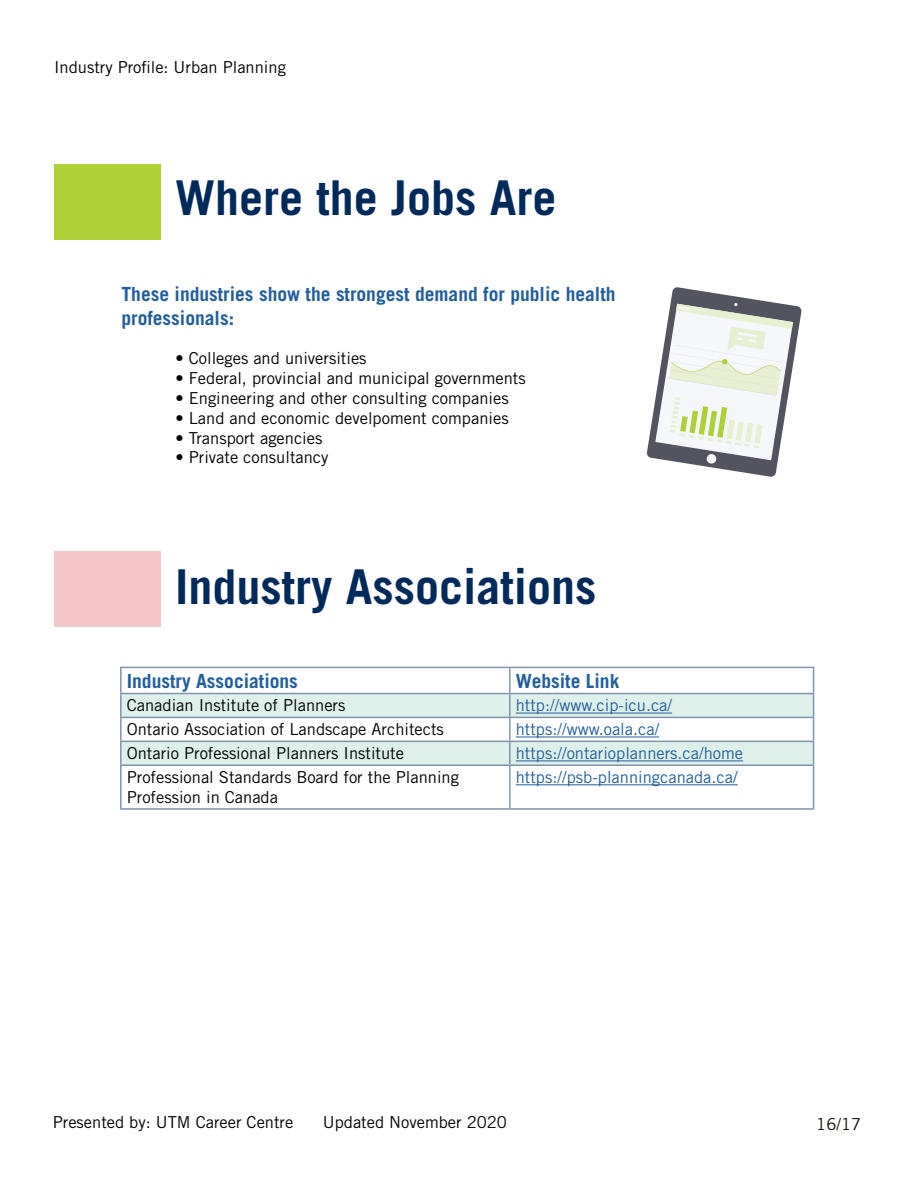
<style>
.page{position:relative;width:918px;height:1188px;background:#fff}
.page>*{position:absolute;margin:0;border:0;box-sizing:border-box;transform-origin:0 0}
.t1{font:700 48px "Trade Gothic LT Std";color:#002a5c}
.t2{font:700 19.5px/23.4px "Trade Gothic LT Std";color:#215e9e}
.t3{font:16.5px/19.8px "Trade Gothic LT Std";color:#000}
.t4{font:16.5px "Trade Gothic LT Std";color:#215e9e}
.t5{font:16.5px "Trade Gothic LT Std";color:#140b01}
</style>
<div class="page">
<div style="left:54px;top:164px;width:107px;height:75px;background:#add136"></div>
<svg style="left:647px;top:287px;width:155px;height:190px"></svg>
<div style="left:54px;top:552px;width:107px;height:75px;background:#f4c8c9"></div>
<svg style="left:122px;top:694px;width:691px;height:70px;fill:#ddf1ea"></svg>
<hr style="left:120px;top:667px;width:390px;height:1px;background:#8094ad">
<hr style="left:120px;top:668px;width:2px;height:25px;background:#8094ad">
<hr style="left:510px;top:667px;width:304px;height:1px;background:#8094ad">
<hr style="left:509px;top:668px;width:2px;height:25px;background:#8094ad">
<hr style="left:120px;top:693px;width:390px;height:1px;background:#8094ad">
<hr style="left:120px;top:694px;width:2px;height:23px;background:#8094ad">
<hr style="left:510px;top:693px;width:304px;height:1px;background:#8094ad">
<hr style="left:509px;top:694px;width:2px;height:23px;background:#8094ad">
<hr style="left:120px;top:717px;width:390px;height:1px;background:#8094ad">
<hr style="left:120px;top:718px;width:2px;height:23px;background:#8094ad">
<hr style="left:510px;top:717px;width:304px;height:1px;background:#8094ad">
<hr style="left:509px;top:718px;width:2px;height:23px;background:#8094ad">
<hr style="left:120px;top:741px;width:390px;height:1px;background:#8094ad">
<hr style="left:120px;top:742px;width:2px;height:22px;background:#8094ad">
<hr style="left:510px;top:741px;width:304px;height:1px;background:#8094ad">
<hr style="left:509px;top:742px;width:2px;height:22px;background:#8094ad">
<svg style="left:813px;top:668px;width:1px;height:96px"></svg>
<hr style="left:120px;top:764px;width:390px;height:2px;background:#8094ad">
<hr style="left:120px;top:766px;width:2px;height:42px;background:#8094ad">
<hr style="left:510px;top:764px;width:304px;height:2px;background:#8094ad">
<hr style="left:509px;top:766px;width:2px;height:42px;background:#8094ad">
<hr style="left:813px;top:766px;width:1px;height:42px;background:#8094ad">
<hr style="left:120px;top:808px;width:390px;height:2px;background:#8094ad">
<hr style="left:510px;top:808px;width:304px;height:2px;background:#8094ad">
<hr style="left:516px;top:713px;width:156px;height:1px;background:#215e9e">
<hr style="left:516px;top:737px;width:143px;height:1px;background:#215e9e">
<hr style="left:516px;top:760px;width:227px;height:1px;background:#215e9e">
<hr style="left:516px;top:784px;width:222px;height:1px;background:#215e9e">
<p class="t3" style="left:54px;top:57px;width:233px">Industry Profile: Urban Planning</p>
<h1 class="t1" style="left:175px;top:168px;width:383px">Where the Jobs Are</h1>
<p class="t2" style="left:122px;top:282px;width:496px">These industries show the strongest demand for public health professionals:</p>
<p class="t3" style="left:176px;top:348px;width:193px">• Colleges and universities</p>
<p class="t3" style="left:176px;top:368px;width:352px">• Federal, provincial and municipal governments</p>
<p class="t3" style="left:176px;top:388px;width:335px">• Engineering and other consulting companies</p>
<p class="t3" style="left:176px;top:408px;width:335px">• Land and economic develpoment companies</p>
<p class="t3" style="left:176px;top:428px;width:148px">• Transport agencies</p>
<p class="t3" style="left:176px;top:447px;width:155px">• Private consultancy</p>
<h1 class="t1" style="left:175px;top:557px;width:423px">Industry Associations</h1>
<p class="t2" style="left:127px;top:669px;width:173px">Industry Associations</p>
<p class="t2" style="left:516px;top:669px;width:105px">Website Link</p>
<p class="t3" style="left:127px;top:695px;width:220px">Canadian Institute of Planners</p>
<p class="t4" style="left:516px;top:696px;width:158px">http://www.cip-icu.ca/</p>
<p class="t3" style="left:127px;top:719px;width:319px">Ontario Association of Landscape Architects</p>
<p class="t4" style="left:516px;top:719px;width:145px">https://www.oala.ca/</p>
<p class="t3" style="left:127px;top:743px;width:279px">Ontario Professional Planners Institute</p>
<p class="t4" style="left:516px;top:743px;width:229px">https://ontarioplanners.ca/home</p>
<p class="t3" style="left:127px;top:767px;width:334px">Professional Standards Board for the Planning<br>Profession in Canada</p>
<p class="t4" style="left:516px;top:767px;width:223px">https://psb-planningcanada.ca/</p>
<p class="t3" style="left:53px;top:1112px;width:242px">Presented by: UTM Career Centre</p>
<p class="t3" style="left:323px;top:1112px;width:186px">Updated November 2020</p>
<p class="t5" style="left:816px;top:1114px;width:46px">16/17</p>
</div>
